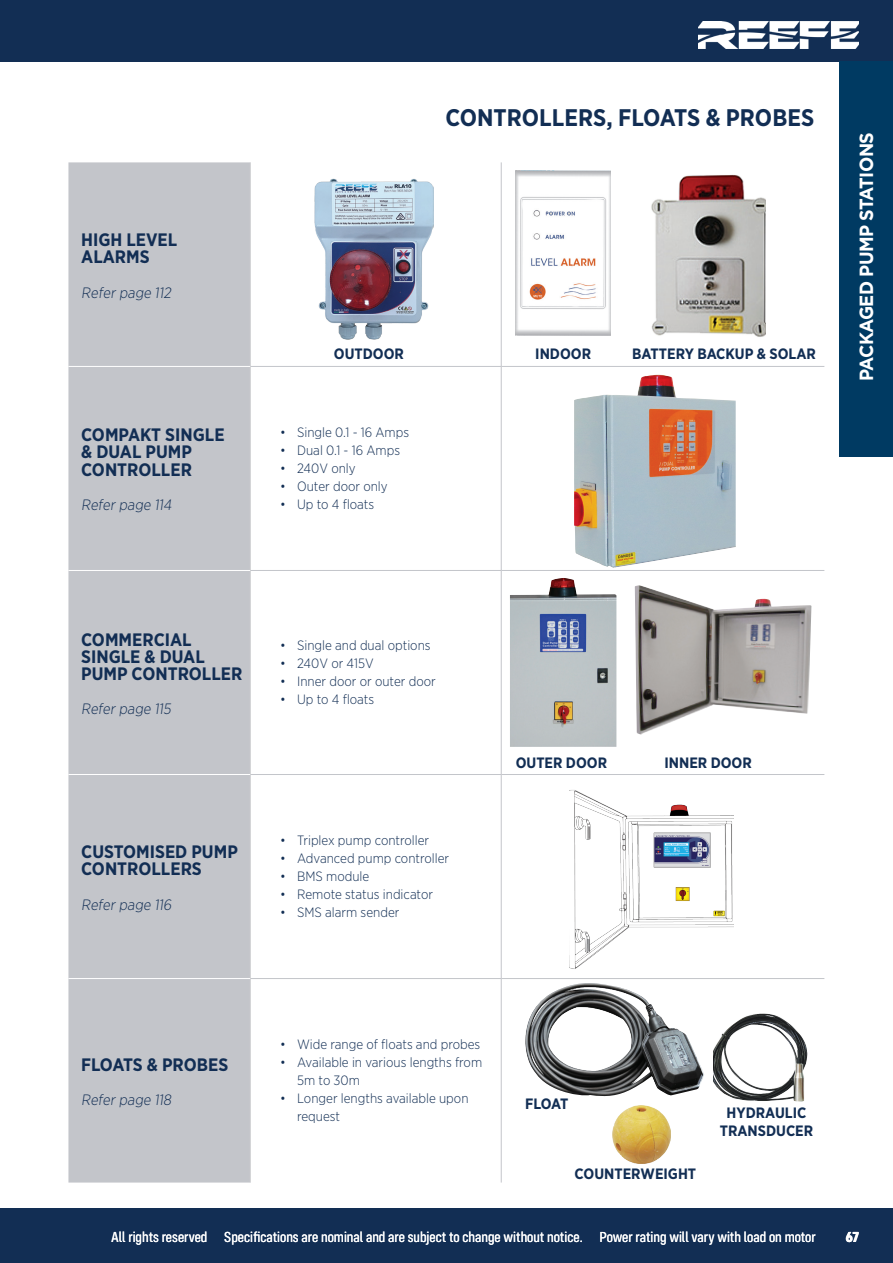
<style>
.page{position:relative;width:893px;height:1263px;background:#fff}
.page>*{position:absolute;margin:0;border:0;box-sizing:border-box;transform-origin:0 0}
.PRODUCT_TITLE{font:700 24px "Gotham Narrow";color:#122e54}
.t1{font:700 19.05px "Gotham";letter-spacing:-.03em;color:#fff;scale:.94 1}
.t2{font:700 18px/17.2px "Gotham Narrow";color:#122e54}
.t3{font:15px "Config Condensed";color:#fff}
.t4{font:700 15px/18px "Gotham Narrow";color:#122e54;text-align:center}
.t5{font:300 15px "Gotham Narrow";color:#122e54}
.t6{font:700 15px "Config Condensed";color:#fff}
.t7{font:300 13.5px/18px "Gotham Narrow";color:#122e54}
</style>
<div class="page">
<div style="left:0;top:1208px;width:893px;height:55px;background:#122e54"></div>
<div style="left:0;top:0;width:893px;height:62px;background:#122e54"></div>
<div style="left:839px;top:61px;width:54px;height:395px;background:#003a62"></div>
<div style="left:68px;top:162px;width:182px;height:1020px;background:#c3c5ca"></div>
<hr style="left:250px;top:162px;width:1px;height:204px;background:#d1d2d4">
<hr style="left:250px;top:366px;width:1px;height:204px;background:#d1d2d4">
<hr style="left:250px;top:570px;width:1px;height:204px;background:#d1d2d4">
<hr style="left:250px;top:774px;width:1px;height:204px;background:#d1d2d4">
<hr style="left:250px;top:978px;width:1px;height:204px;background:#d1d2d4">
<hr style="left:68px;top:366px;width:182px;height:1px;background:#fff">
<hr style="left:68px;top:570px;width:182px;height:1px;background:#fff">
<hr style="left:68px;top:774px;width:182px;height:1px;background:#fff">
<hr style="left:68px;top:978px;width:182px;height:1px;background:#fff">
<hr style="left:501px;top:162px;width:1px;height:204px;background:#c3c5ca">
<hr style="left:251px;top:366px;width:250px;height:1px;background:#c3c5ca">
<hr style="left:501px;top:366px;width:323px;height:1px;background:#c3c5ca">
<hr style="left:501px;top:367px;width:1px;height:203px;background:#c3c5ca">
<hr style="left:251px;top:570px;width:250px;height:1px;background:#c3c5ca">
<hr style="left:501px;top:570px;width:323px;height:1px;background:#c3c5ca">
<hr style="left:501px;top:571px;width:1px;height:203px;background:#c3c5ca">
<hr style="left:251px;top:774px;width:250px;height:1px;background:#c3c5ca">
<hr style="left:501px;top:774px;width:323px;height:1px;background:#c3c5ca">
<hr style="left:501px;top:775px;width:1px;height:203px;background:#c3c5ca">
<hr style="left:251px;top:978px;width:250px;height:1px;background:#c3c5ca">
<hr style="left:501px;top:978px;width:323px;height:1px;background:#c3c5ca">
<hr style="left:501px;top:979px;width:1px;height:203px;background:#c3c5ca">
<img style="left:651px;top:174px;width:115px;height:163px">
<img style="left:516px;top:170px;width:95px;height:166px">
<img style="left:510px;top:578px;width:106px;height:169px">
<img style="left:635px;top:585px;width:177px;height:149px">
<img style="left:574px;top:375px;width:162px;height:193px">
<img style="left:570px;top:790px;width:163px;height:179px">
<img style="left:315px;top:178px;width:118px;height:161px">
<img style="left:525px;top:983px;width:179px;height:113px">
<img style="left:612px;top:1105px;width:58px;height:58px">
<img style="left:713px;top:1014px;width:95px;height:87px">
<p class="t2" style="left:81px;top:231px;width:98px">HIGH LEVEL<br>ALARMS</p>
<p class="t5" style="left:81px;top:283px;width:95px">Refer page 112</p>
<p class="t2" style="left:81px;top:426px;width:145px">COMPAKT SINGLE &amp; DUAL PUMP<br>CONTROLLER</p>
<p class="t5" style="left:81px;top:496px;width:94px">Refer page 114</p>
<p class="PRODUCT_TITLE" style="left:445px;top:102px;width:370px">CONTROLLERS, FLOATS &amp; PROBES</p>
<p class="t4" style="left:334px;top:344px;width:72px">OUTDOOR</p>
<p class="t4" style="left:535px;top:344px;width:57px">INDOOR</p>
<p class="t4" style="left:632px;top:344px;width:185px">BATTERY BACKUP &amp; SOLAR</p>
<p class="t7" style="left:280px;top:423px;width:131px">• Single 0.1 - 16 Amps</p>
<p class="t7" style="left:280px;top:441px;width:121px">• Dual 0.1 - 16 Amps</p>
<p class="t7" style="left:280px;top:459px;width:77px">• 240V only</p>
<p class="t7" style="left:280px;top:477px;width:109px">• Outer door only</p>
<p class="t7" style="left:280px;top:495px;width:96px">• Up to 4 floats</p>
<h2 class="t1" style="left:855px;top:381px;width:267px;rotate:-90deg">PACKAGED PUMP STATIONS</h2>
<p class="t2" style="left:81px;top:630px;width:163px">COMMERCIAL<br>SINGLE &amp; DUAL<br>PUMP CONTROLLER</p>
<p class="t5" style="left:81px;top:699px;width:94px">Refer page 115</p>
<p class="t7" style="left:280px;top:636px;width:152px">• Single and dual options</p>
<p class="t7" style="left:280px;top:654px;width:95px">• 240V or 415V</p>
<p class="t7" style="left:280px;top:672px;width:157px">• Inner door or outer door</p>
<p class="t7" style="left:280px;top:690px;width:96px">• Up to 4 floats</p>
<p class="t2" style="left:81px;top:843px;width:158px">CUSTOMISED PUMP<br>CONTROLLERS</p>
<p class="t5" style="left:81px;top:895px;width:94px">Refer page 116</p>
<p class="t7" style="left:280px;top:831px;width:151px">• Triplex pump controller</p>
<p class="t7" style="left:280px;top:849px;width:171px">• Advanced pump controller</p>
<p class="t7" style="left:280px;top:867px;width:91px">• BMS module</p>
<p class="t7" style="left:280px;top:885px;width:154px">• Remote status indicator</p>
<p class="t7" style="left:280px;top:903px;width:121px">• SMS alarm sender</p>
<p class="t4" style="left:516px;top:753px;width:93px">OUTER DOOR</p>
<p class="t4" style="left:664px;top:753px;width:89px">INNER DOOR</p>
<p class="t2" style="left:81px;top:1055px;width:149px">FLOATS &amp; PROBES</p>
<p class="t5" style="left:81px;top:1090px;width:94px">Refer page 118</p>
<p class="t7" style="left:280px;top:1035px;width:202px">• Wide range of floats and probes</p>
<p class="t7" style="left:297px;top:1053px;width:187px;text-indent:-17px">• Available in various lengths from<br>5m to 30m</p>
<p class="t7" style="left:297px;top:1089px;width:173px;text-indent:-17px">• Longer lengths available upon request</p>
<p class="t4" style="left:525px;top:1095px;width:45px">FLOAT</p>
<p class="t4" style="left:575px;top:1164px;width:123px">COUNTERWEIGHT</p>
<p class="t4" style="left:720px;top:1104px;width:95px">HYDRAULIC<br>TRANSDUCER</p>
<p class="t3" style="left:111px;top:1228px;width:706px">All rights reserved Specifications are nominal and are subject to change without notice. Power rating will vary with load on motor</p>
<p class="t6" style="left:846px;top:1228px;width:15px">67</p>
</div>
